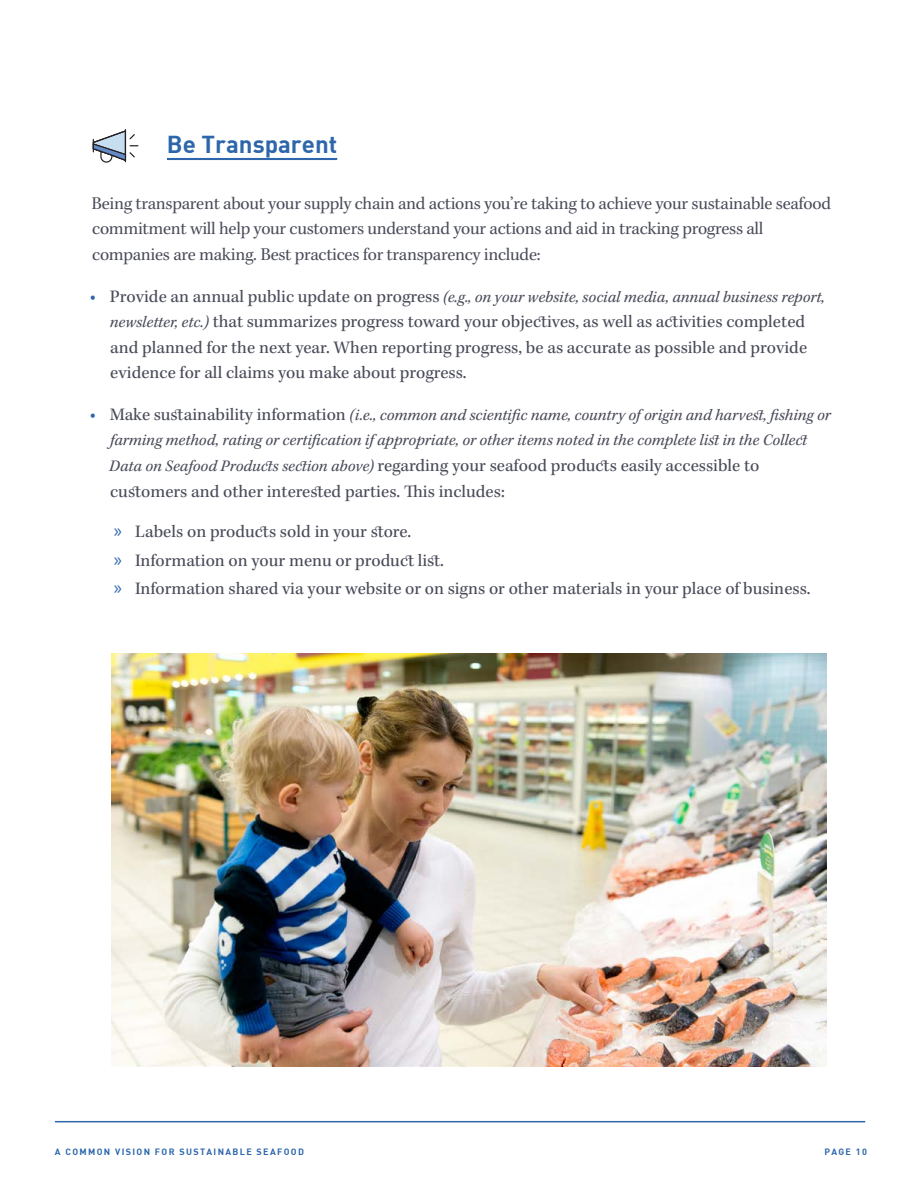
<style>
.page{position:relative;width:918px;height:1188px;background:#fff}
.page>*{position:absolute;margin:0;border:0;box-sizing:border-box;transform-origin:0 0}
.t1{font:700 24px "DIN";color:#2d66ab}
.t2{font:18px/25.5px "Kepler Std";color:#494b59}
.t3{font:18px/25.5px "Kepl MM 385 575 12";letter-spacing:-.015em;color:#494b59}
.t4{font:italic 16.5px/25.5px "Kepler Std";color:#494b59;text-align:center}
.t5{font:700 9px "DIN";letter-spacing:.15em;color:#2d66ab}
.s1{font-style:normal;font-size:19.5px;color:#2d66ab}
.s2{font-style:normal;font-size:18px}
.s3{font-style:italic;font-size:16.5px}
.s4{font-family:"Myriad Pro";font-size:19.5px;color:#2d66ab}
</style>
<div class="page">
<hr style="left:55px;top:1121px;width:810px;height:1px;background:#2d66ab">
<hr style="left:167px;top:158px;width:170px;height:2px;background:#2d66ab">
<img style="left:112px;top:653px;width:715px;height:413px">
<svg style="left:92px;top:129px;width:47px;height:34px"></svg>
<h1 class="t1" style="left:167px;top:129px;width:172px">Be Transparent</h1>
<p class="t3" style="left:91px;top:190px;width:741px">Being transparent about your supply chain and actions you’re taking to achieve your sustainable seafood commitment will help your customers understand your actions and aid in tracking progress all companies are making. Best practices for transparency include:</p>
<p class="t4" style="left:90px;top:284px;width:737px"><span class="s1">•</span> <span class="s2">Provide an annual public update on progress</span> (e.g., on your website, social media, annual business report,</p>
<p class="t2" style="left:110px;top:309px;width:699px;text-align:justify"><span class="s3">newsletter, etc.)</span> that summarizes progress toward your objectives, as well as activities completed and planned for the next year. When reporting progress, be as accurate as possible and provide evidence for all claims you make about progress.</p>
<p class="t4" style="left:90px;top:403px;width:743px"><span class="s1">•</span> <span class="s2">Make sustainability information</span> (i.e., common and scientific name, country of origin and harvest, fishing or farming method, rating or certification if appropriate, or other items noted in the complete list in the Collect</p>
<p class="t2" style="left:109px;top:453px;width:652px"><span class="s3">Data on Seafood Products section above)</span> regarding your seafood products easily accessible to customers and other interested parties. This includes:</p>
<p class="t2" style="left:114px;top:518px;width:698px;line-height:28.5px"><span class="s4">»</span> Labels on products sold in your store.<br><span class="s4">»</span> Information on your menu or product list.<br><span class="s4">»</span> Information shared via your website or on signs or other materials in your place of business.</p>
<p class="t5" style="left:55px;top:1146px;width:251px">A COMMON VISION FOR SUSTAINABLE SEAFOOD</p>
<p class="t5" style="left:824px;top:1146px;width:44px">PAGE 10</p>
</div>
